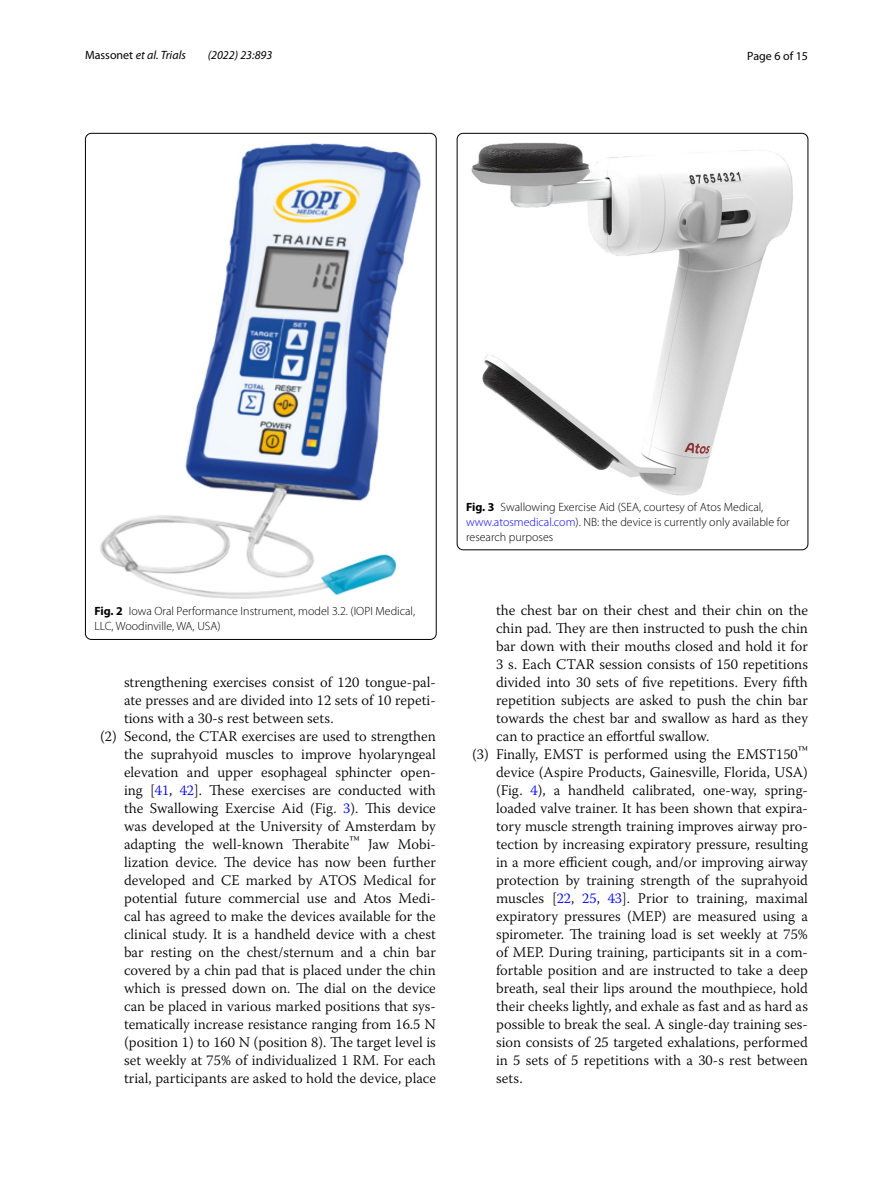
<style>
.page{position:relative;width:893px;height:1187px;background:#fff}
.page>*{position:absolute;margin:0;border:0;box-sizing:border-box;transform-origin:0 0}
.t1{font:300 14.7px "Warnock Pro";color:#000}
.t2{font:300 12px/15px "Myriad Pro";color:#000}
.t3{font:italic 12px "Myriad Pro";color:#000}
.t4{font:12px "Myriad Pro";color:#000}
.s1{font-style:normal}
.s2{font-weight:700}
.s3{color:#00f}
</style>
<div class="page">
<img style="left:100px;top:143px;width:321px;height:456px">
<img style="left:472px;top:142px;width:321px;height:353px">
<div style="left:457px;top:133px;width:351px;height:417px;border:1px solid #000;border-radius:6px"></div>
<p class="t3" style="left:85px;top:48px;width:102px"><span class="s1">Massonet</span> et al. Trials</p>
<p class="t3" style="left:208px;top:48px;width:66px">(2022) 23:893</p>
<p class="t4" style="left:747px;top:48px;width:62px">Page 6 of 15</p>
<p class="t2" style="left:94px;top:603px;width:322px"><span class="s2">Fig. 2</span> Iowa Oral Performance Instrument, model 3.2. (IOPI Medical,<br>LLC, Woodinville, WA, USA)</p>
<p class="t1" style="left:124px;top:673px;width:313px">strengthening exercises consist of 120 tongue-pal-</p>
<p class="t1" style="left:124px;top:691px;width:313px">ate presses and are divided into 12 sets of 10 repeti-</p>
<p class="t1" style="left:124px;top:709px;width:211px">tions with a 30-s rest between sets.</p>
<p class="t1" style="left:100px;top:727px;width:337px">(2) Second, the CTAR exercises are used to strengthen</p>
<p class="t1" style="left:124px;top:745px;width:313px">the suprahyoid muscles to improve hyolaryngeal</p>
<p class="t1" style="left:124px;top:763px;width:313px">elevation and upper esophageal sphincter open-</p>
<p class="t1" style="left:124px;top:781px;width:313px">ing [<span class="s3">41</span>, <span class="s3">42</span>]. These exercises are conducted with</p>
<p class="t1" style="left:124px;top:799px;width:313px">the Swallowing Exercise Aid (Fig. <span class="s3">3</span>). This device</p>
<p class="t1" style="left:124px;top:817px;width:313px">was developed at the University of Amsterdam by</p>
<p class="t1" style="left:124px;top:835px;width:313px">adapting the well-known Therabite<sup>™</sup> Jaw Mobi-</p>
<p class="t1" style="left:124px;top:853px;width:313px">lization device. The device has now been further</p>
<p class="t1" style="left:124px;top:871px;width:313px">developed and CE marked by ATOS Medical for</p>
<p class="t1" style="left:124px;top:889px;width:313px">potential future commercial use and Atos Medi-</p>
<p class="t1" style="left:124px;top:907px;width:313px">cal has agreed to make the devices available for the</p>
<p class="t1" style="left:124px;top:925px;width:313px">clinical study. It is a handheld device with a chest</p>
<p class="t1" style="left:124px;top:943px;width:313px">bar resting on the chest/sternum and a chin bar</p>
<p class="t1" style="left:124px;top:961px;width:313px">covered by a chin pad that is placed under the chin</p>
<p class="t1" style="left:124px;top:979px;width:313px">which is pressed down on. The dial on the device</p>
<p class="t1" style="left:124px;top:997px;width:313px">can be placed in various marked positions that sys-</p>
<p class="t1" style="left:124px;top:1015px;width:313px">tematically increase resistance ranging from 16.5 N</p>
<p class="t1" style="left:124px;top:1033px;width:313px">(position 1) to 160 N (position 8). The target level is</p>
<p class="t1" style="left:124px;top:1051px;width:313px">set weekly at 75% of individualized 1 RM. For each</p>
<p class="t1" style="left:124px;top:1069px;width:313px">trial, participants are asked to hold the device, place</p>
<p class="t2" style="left:466px;top:499px;width:325px"><span class="s2">Fig. 3</span> Swallowing Exercise Aid (SEA, courtesy of Atos Medical, <span class="s3">www.atosmedical.com</span>). NB: the device is currently only available for research purposes</p>
<p class="t1" style="left:496px;top:601px;width:313px">the chest bar on their chest and their chin on the</p>
<p class="t1" style="left:496px;top:619px;width:313px">chin pad. They are then instructed to push the chin</p>
<p class="t1" style="left:496px;top:637px;width:313px">bar down with their mouths closed and hold it for</p>
<p class="t1" style="left:496px;top:655px;width:313px">3 s. Each CTAR session consists of 150 repetitions</p>
<p class="t1" style="left:496px;top:673px;width:313px">divided into 30 sets of five repetitions. Every fifth</p>
<p class="t1" style="left:496px;top:691px;width:313px">repetition subjects are asked to push the chin bar</p>
<p class="t1" style="left:496px;top:709px;width:313px">towards the chest bar and swallow as hard as they</p>
<p class="t1" style="left:496px;top:727px;width:215px">can to practice an effortful swallow.</p>
<p class="t1" style="left:472px;top:745px;width:337px">(3) Finally, EMST is performed using the EMST150<sup>™</sup></p>
<p class="t1" style="left:496px;top:763px;width:313px">device (Aspire Products, Gainesville, Florida, USA)</p>
<p class="t1" style="left:496px;top:781px;width:313px">(Fig. <span class="s3">4</span>), a handheld calibrated, one-way, spring-</p>
<p class="t1" style="left:496px;top:799px;width:313px">loaded valve trainer. It has been shown that expira-</p>
<p class="t1" style="left:496px;top:817px;width:313px">tory muscle strength training improves airway pro-</p>
<p class="t1" style="left:496px;top:835px;width:313px">tection by increasing expiratory pressure, resulting</p>
<p class="t1" style="left:496px;top:853px;width:313px">in a more efficient cough, and/or improving airway</p>
<p class="t1" style="left:496px;top:871px;width:313px">protection by training strength of the suprahyoid</p>
<p class="t1" style="left:496px;top:889px;width:313px">muscles [<span class="s3">22</span>, <span class="s3">25</span>, <span class="s3">43</span>]. Prior to training, maximal</p>
<p class="t1" style="left:496px;top:907px;width:313px">expiratory pressures (MEP) are measured using a</p>
<p class="t1" style="left:496px;top:925px;width:313px">spirometer. The training load is set weekly at 75%</p>
<p class="t1" style="left:496px;top:943px;width:313px">of MEP. During training, participants sit in a com-</p>
<p class="t1" style="left:496px;top:961px;width:313px">fortable position and are instructed to take a deep</p>
<p class="t1" style="left:496px;top:979px;width:313px">breath, seal their lips around the mouthpiece, hold</p>
<p class="t1" style="left:496px;top:997px;width:313px">their cheeks lightly, and exhale as fast and as hard as</p>
<p class="t1" style="left:496px;top:1015px;width:313px">possible to break the seal. A single-day training ses-</p>
<p class="t1" style="left:496px;top:1033px;width:313px">sion consists of 25 targeted exhalations, performed</p>
<p class="t1" style="left:496px;top:1051px;width:313px">in 5 sets of 5 repetitions with a 30-s rest between</p>
<p class="t1" style="left:496px;top:1069px;width:28px">sets.</p>
</div>
